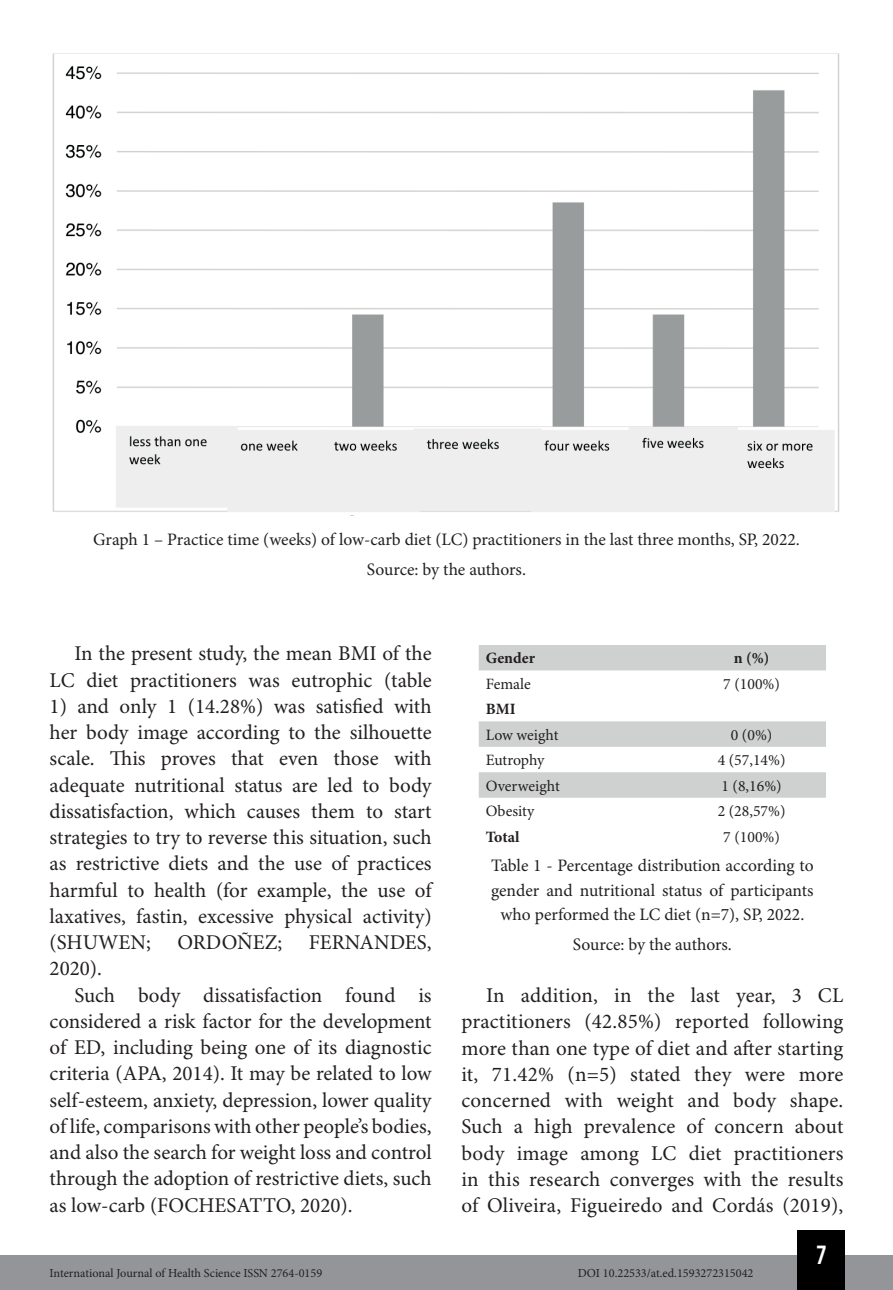
<style>
.page{position:relative;width:893px;height:1290px;background:#fff}
.page>*{position:absolute;margin:0;border:0;box-sizing:border-box;transform-origin:0 0}
.t1{font:26.25px "Bebas Kai";color:#fff}
.t2{font:21px/26.2px "Minion Pro";color:#231f20;text-align:justify}
.t3{font:17.5px/24.5px "Minion Pro";color:#231f20;text-align:center}
.t4{font:15.75px "Minion Pro";color:#231f20}
.t5{font:700 15.75px "Minion Pro";color:#231f20}
.t6{font:12.25px "Minion Pro";color:#231f20}
</style>
<div class="page">
<div style="left:0;top:1255px;width:893px;height:35px;background:#939598"></div>
<div style="left:797px;top:1230px;width:48px;height:60px;background:#000"></div>
<svg style="left:479px;top:645px;width:347px;height:153px"></svg>
<img style="left:52px;top:53px;width:788px;height:463px">
<p class="t3" style="left:93px;top:525px;width:708px;line-height:29.4px">Graph 1 – Practice time (weeks) of low-carb diet (LC) practitioners in the last three months, SP, 2022.<br>Source: by the authors.</p>
<p class="t2" style="left:50px;top:641px;width:384px;text-align:right">In the present study, the mean BMI of the<br>LC diet practitioners was eutrophic (table</p>
<p class="t2" style="left:50px;top:694px;width:384px">1) and only 1 (14.28%) was satisfied with her body image according to the silhouette scale. This proves that even those with adequate nutritional status are led to body dissatisfaction, which causes them to start strategies to try to reverse this situation, such as restrictive diets and the use of practices harmful to health (for example, the use of laxatives, fastin, excessive physical activity) (SHUWEN;</p>
<p class="t2" style="left:177px;top:930px;width:106px">ORDOÑEZ;</p>
<p class="t2" style="left:309px;top:930px;width:124px">FERNANDES,</p>
<p class="t2" style="left:50px;top:956px;width:54px">2020).</p>
<p class="t2" style="left:74px;top:982px;width:359px">Such body dissatisfaction found is</p>
<p class="t2" style="left:50px;top:1009px;width:383px">considered a risk factor for the development</p>
<p class="t2" style="left:50px;top:1035px;width:383px">of ED, including being one of its diagnostic</p>
<p class="t2" style="left:50px;top:1061px;width:384px">criteria (APA, 2014). It may be related to low</p>
<p class="t2" style="left:50px;top:1087px;width:383px">self-esteem, anxiety, depression, lower quality</p>
<p class="t2" style="left:50px;top:1114px;width:383px">of life, comparisons with other people’s bodies,</p>
<p class="t2" style="left:50px;top:1140px;width:384px">and also the search for weight loss and control</p>
<p class="t2" style="left:50px;top:1166px;width:383px">through the adoption of restrictive diets, such</p>
<p class="t2" style="left:50px;top:1192px;width:304px">as low-carb (FOCHESATTO, 2020).</p>
<p class="t5" style="left:486px;top:647px;width:51px">Gender</p>
<p class="t5" style="left:734px;top:647px;width:37px">n (%)</p>
<p class="t4" style="left:486px;top:674px;width:47px">Female</p>
<p class="t4" style="left:723px;top:674px;width:58px">7 (100%)</p>
<p class="t5" style="left:486px;top:698px;width:31px">BMI</p>
<p class="t4" style="left:486px;top:725px;width:74px">Low weight</p>
<p class="t4" style="left:731px;top:725px;width:43px">0 (0%)</p>
<p class="t4" style="left:486px;top:751px;width:60px">Eutrophy</p>
<p class="t4" style="left:718px;top:751px;width:69px">4 (57,14%)</p>
<p class="t4" style="left:486px;top:776px;width:76px">Overweight</p>
<p class="t4" style="left:721px;top:776px;width:62px">1 (8,16%)</p>
<p class="t4" style="left:486px;top:802px;width:50px">Obesity</p>
<p class="t4" style="left:718px;top:802px;width:69px">2 (28,57%)</p>
<p class="t5" style="left:486px;top:825px;width:35px">Total</p>
<p class="t4" style="left:723px;top:827px;width:58px">7 (100%)</p>
<p class="t3" style="left:491px;top:854px;width:324px">Table 1 - Percentage distribution according to gender and nutritional status of participants who performed the LC diet (n=7), SP, 2022.</p>
<p class="t3" style="left:573px;top:932px;width:161px">Source: by the authors.</p>
<p class="t2" style="left:461px;top:983px;width:384px;text-indent:25px">In addition, in the last year, 3 CL practitioners (42.85%) reported following more than one type of diet and after starting it, 71.42% (n=5) stated they were more concerned with weight and body shape.<br>Such a high prevalence of concern about body image among LC diet practitioners in this research converges with the results of Oliveira, Figueiredo and Cordás (2019),</p>
<p class="t1" style="left:817px;top:1241px;width:11px">7</p>
<p class="t6" style="left:50px;top:1266px;width:274px">International Journal of Health Science ISSN 2764-0159</p>
<p class="t6" style="left:578px;top:1266px;width:177px">DOI 10.22533/at.ed.1593272315042</p>
</div>
